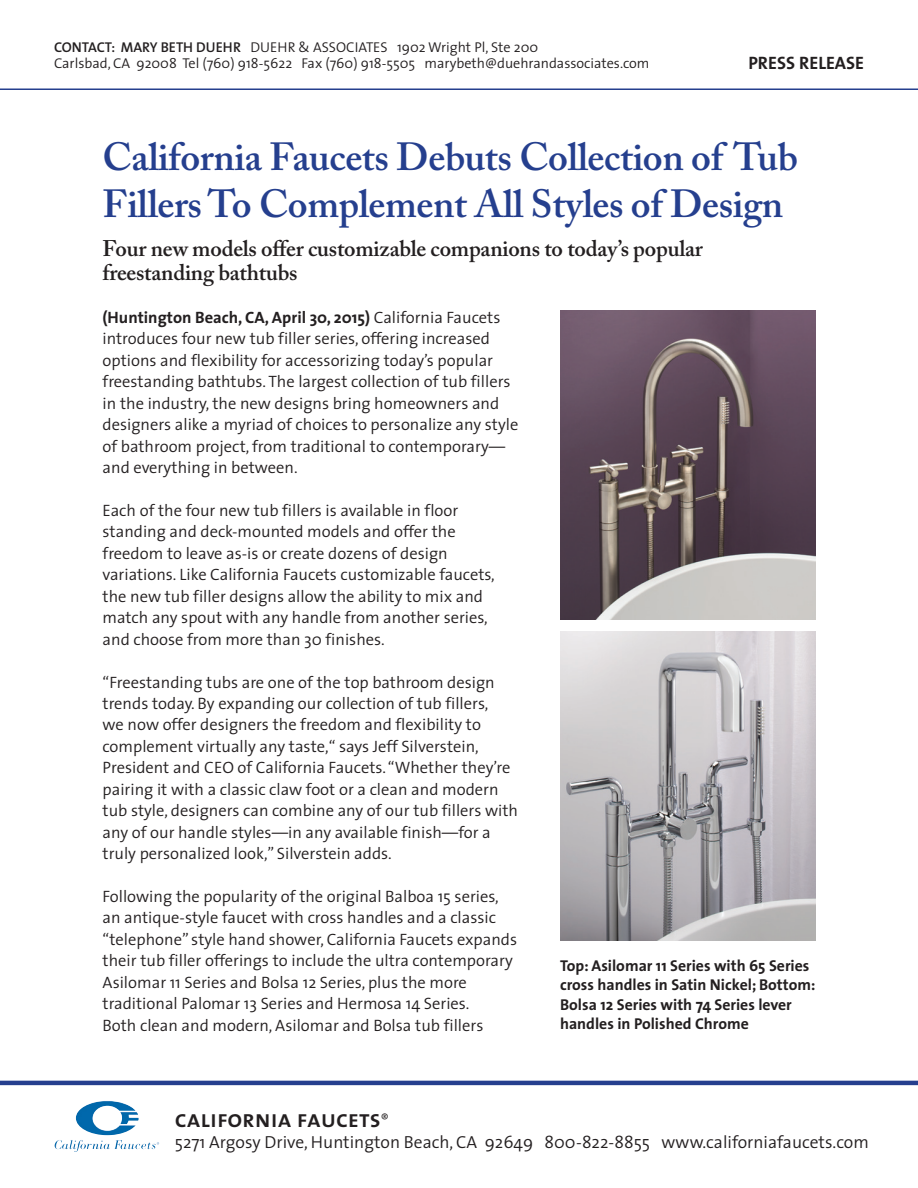
<style>
.page{position:relative;width:918px;height:1188px;background:#fff}
.page>*{position:absolute;margin:0;border:0;box-sizing:border-box;transform-origin:0 0}
.t1{font:600 39px/46.5px "Adobe Caslon Pro";letter-spacing:-.01em;color:#253f8e}
.t2{font:24.45px "The Sans Semi Bold Caps";color:#231f20}
.t3{font:600 22.5px/24px "Adobe Caslon Pro";letter-spacing:-.01em;color:#231f20}
.t4{font:18px "The Sans Bold Caps";color:#231f20}
.t5{font:300 17.55px "The Sans";color:#231f20}
.t6{font:300 16.5px/21.5px "The Sans";color:#231f20}
.t7{font:700 15.75px/19.5px "The Sans";color:#231f20}
.t8{font:300 14.25px/16.5px "The Sans";color:#231f20}
.s1{font-family:"The Sans Semi Bold Caps";font-weight:400}
.s2{font-weight:700}
.s3{font-family:"The Sans";font-weight:300;font-size:14.25px}
</style>
<div class="page">
<hr style="left:0;top:1081px;width:918px;height:4px;background:#253f8e">
<hr style="left:0;top:88px;width:918px;height:2px;background:#253f8e">
<img style="left:55px;top:1101px;width:104px;height:51px">
<img style="left:560px;top:311px;width:255px;height:309px">
<img style="left:560px;top:632px;width:255px;height:309px">
<p class="t8" style="left:54px;top:38px;width:597px"><span class="s1">CONTACT: MARY BETH DUEHR</span> DUEHR &amp; ASSOCIATES 1902 Wright Pl, Ste 200<br>Carlsbad, CA 92008 Tel (760) 918-5622 Fax (760) 918-5505 marybeth@duehrandassociates.com</p>
<p class="t4" style="left:748px;top:48px;width:117px">PRESS RELEASE</p>
<h1 class="t1" style="left:103px;top:134px;width:697px">California Faucets Debuts Collection of Tub<br>Fillers To Complement All Styles of Design</h1>
<h3 class="t3" style="left:103px;top:236px;width:602px">Four new models offer customizable companions to today’s popular freestanding bathtubs</h3>
<p class="t6" style="left:103px;top:306px;width:417px"><span class="s2">(Huntington Beach, CA, April 30, 2015)</span> California Faucets introduces four new tub filler series, offering increased options and flexibility for accessorizing today’s popular freestanding bathtubs. The largest collection of tub fillers in the industry, the new designs bring homeowners and designers alike a myriad of choices to personalize any style of bathroom project, from traditional to contemporary— and everything in between.</p>
<p class="t6" style="left:103px;top:499px;width:394px">Each of the four new tub fillers is available in floor standing and deck-mounted models and offer the freedom to leave as-is or create dozens of design variations. Like California Faucets customizable faucets, the new tub filler designs allow the ability to mix and match any spout with any handle from another series, and choose from more than 30 finishes.</p>
<p class="t6" style="left:103px;top:671px;width:417px">“Freestanding tubs are one of the top bathroom design trends today. By expanding our collection of tub fillers,<br>we now offer designers the freedom and flexibility to complement virtually any taste,“ says Jeff Silverstein, President and CEO of California Faucets. “Whether they’re pairing it with a classic claw foot or a clean and modern tub style, designers can combine any of our tub fillers with any of our handle styles—in any available finish—for a truly personalized look,” Silverstein adds.</p>
<p class="t6" style="left:103px;top:885px;width:416px">Following the popularity of the original Balboa 15 series, an antique-style faucet with cross handles and a classic “telephone” style hand shower, California Faucets expands their tub filler offerings to include the ultra contemporary Asilomar 11 Series and Bolsa 12 Series, plus the more traditional Palomar 13 Series and Hermosa 14 Series.<br>Both clean and modern, Asilomar and Bolsa tub fillers</p>
<p class="t7" style="left:560px;top:955px;width:257px">Top: Asilomar 11 Series with 65 Series cross handles in Satin Nickel; Bottom:<br>Bolsa 12 Series with 74 Series lever handles in Polished Chrome</p>
<h2 class="t2" style="left:175px;top:1098px;width:215px">california faucets<span class="s3">®</span></h2>
<p class="t5" style="left:175px;top:1127px;width:695px">5271 Argosy Drive, Huntington Beach, CA 92649 800-822-8855 www.californiafaucets.com</p>
</div>
